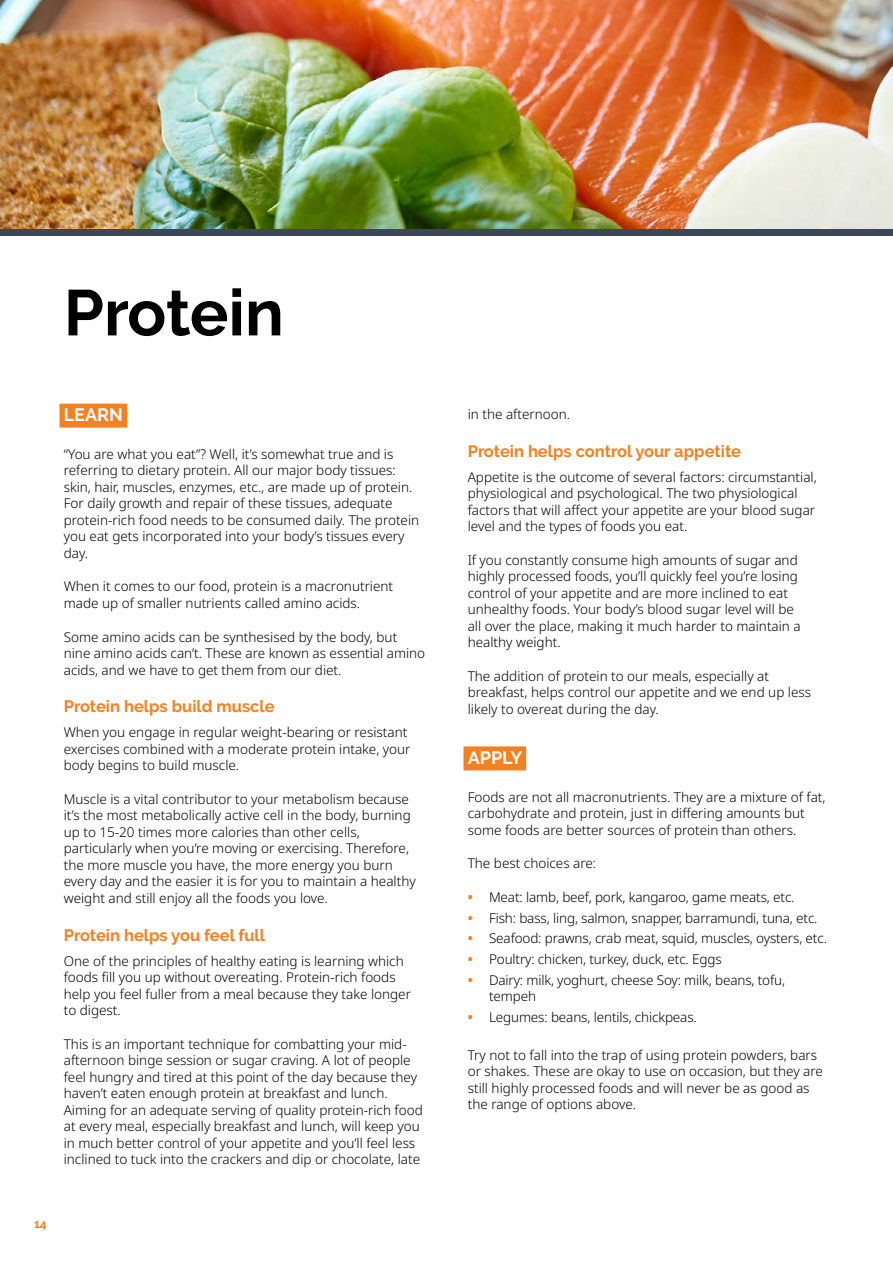
<style>
.page{position:relative;width:893px;height:1263px;background:#fff}
.page>*{position:absolute;margin:0;border:0;box-sizing:border-box;transform-origin:0 0}
.t1{font:700 64.5px "Raleway";letter-spacing:-.005em;color:#000}
.t2{font:700 18px "Raleway";color:#fff}
.t3{font:700 16.5px "Raleway";color:#f58020}
.t4{font:300 13.5px/16.5px "Noto Sans";color:#000}
.t5{font:700 12px "Raleway";color:#f58020}
.s1{font-weight:700;color:#f58020}
</style>
<div class="page">
<img style="left:0;top:0;width:893px;height:230px">
<div style="left:60px;top:404px;width:67px;height:24px;background:#f58020"></div>
<div style="left:463px;top:746px;width:63px;height:24px;background:#f58020"></div>
<div style="left:0;top:230px;width:893px;height:6px;background:#3a4659"></div>
<h1 class="t1" style="left:64px;top:276px;width:222px">Protein</h1>
<h2 class="t2" style="left:64px;top:405px;width:61px">LEARN</h2>
<p class="t4" style="left:64px;top:446px;width:357px">“You are what you eat”? Well, it’s somewhat true and is referring to dietary protein. All our major body tissues: skin, hair, muscles, enzymes, etc., are made up of protein.<br>For daily growth and repair of these tissues, adequate protein-rich food needs to be consumed daily. The protein you eat gets incorporated into your body’s tissues every day.</p>
<p class="t4" style="left:64px;top:579px;width:331px">When it comes to our food, protein is a macronutrient made up of smaller nutrients called amino acids.</p>
<p class="t4" style="left:64px;top:629px;width:363px">Some amino acids can be synthesised by the body, but nine amino acids can’t. These are known as essential amino acids, and we have to get them from our diet.</p>
<p class="t3" style="left:64px;top:697px;width:212px">Protein helps build muscle</p>
<p class="t4" style="left:64px;top:724px;width:348px">When you engage in regular weight-bearing or resistant exercises combined with a moderate protein intake, your body begins to build muscle.</p>
<p class="t4" style="left:64px;top:791px;width:353px">Muscle is a vital contributor to your metabolism because it’s the most metabolically active cell in the body, burning up to 15-20 times more calories than other cells, particularly when you’re moving or exercising. Therefore, the more muscle you have, the more energy you burn every day and the easier it is for you to maintain a healthy weight and still enjoy all the foods you love.</p>
<p class="t3" style="left:64px;top:925px;width:203px">Protein helps you feel full</p>
<p class="t4" style="left:64px;top:953px;width:349px">One of the principles of healthy eating is learning which foods fill you up without overeating. Protein-rich foods help you feel fuller from a meal because they take longer to digest.</p>
<p class="t4" style="left:64px;top:1036px;width:360px">This is an important technique for combatting your mid&shy;afternoon binge session or sugar craving. A lot of people feel hungry and tired at this point of the day because they haven’t eaten enough protein at breakfast and lunch.<br>Aiming for an adequate serving of quality protein-rich food at every meal, especially breakfast and lunch, will keep you in much better control of your appetite and you’ll feel less inclined to tuck into the crackers and dip or chocolate, late</p>
<p class="t5" style="left:34px;top:1217px;width:14px">14</p>
<p class="t4" style="left:468px;top:406px;width:104px">in the afternoon.</p>
<p class="t3" style="left:468px;top:441px;width:275px">Protein helps control your appetite</p>
<p class="t4" style="left:468px;top:469px;width:350px">Appetite is the outcome of several factors: circumstantial, physiological and psychological. The two physiological factors that will affect your appetite are your blood sugar level and the types of foods you eat.</p>
<p class="t4" style="left:468px;top:552px;width:334px">If you constantly consume high amounts of sugar and highly processed foods, you’ll quickly feel you’re losing control of your appetite and are more inclined to eat unhealthy foods. Your body’s blood sugar level will be all over the place, making it much harder to maintain a healthy weight.</p>
<p class="t4" style="left:468px;top:668px;width:345px">The addition of protein to our meals, especially at breakfast, helps control our appetite and we end up less likely to overeat during the day.</p>
<h2 class="t2" style="left:468px;top:747px;width:56px">APPLY</h2>
<p class="t4" style="left:468px;top:789px;width:359px">Foods are not all macronutrients. They are a mixture of fat, carbohydrate and protein, just in differing amounts but some foods are better sources of protein than others.</p>
<p class="t4" style="left:468px;top:855px;width:130px">The best choices are:</p>
<p class="t4" style="left:468px;top:889px;width:328px"><span class="s1">•</span> Meat: lamb, beef, pork, kangaroo, game meats, etc.</p>
<p class="t4" style="left:468px;top:910px;width:351px"><span class="s1">•</span> Fish: bass, ling, salmon, snapper, barramundi, tuna, etc.</p>
<p class="t4" style="left:468px;top:930px;width:361px"><span class="s1">•</span> Seafood: prawns, crab meat, squid, muscles, oysters, etc.</p>
<p class="t4" style="left:468px;top:951px;width:255px"><span class="s1">•</span> Poultry: chicken, turkey, duck, etc. Eggs</p>
<p class="t4" style="left:489px;top:972px;width:298px;text-indent:-21px"><span class="s1">•</span> Dairy: milk, yoghurt, cheese Soy: milk, beans, tofu, tempeh</p>
<p class="t4" style="left:468px;top:1009px;width:231px"><span class="s1">•</span> Legumes: beans, lentils, chickpeas.</p>
<p class="t4" style="left:468px;top:1047px;width:357px">Try not to fall into the trap of using protein powders, bars or shakes. These are okay to use on occasion, but they are still highly processed foods and will never be as good as the range of options above.</p>
</div>
